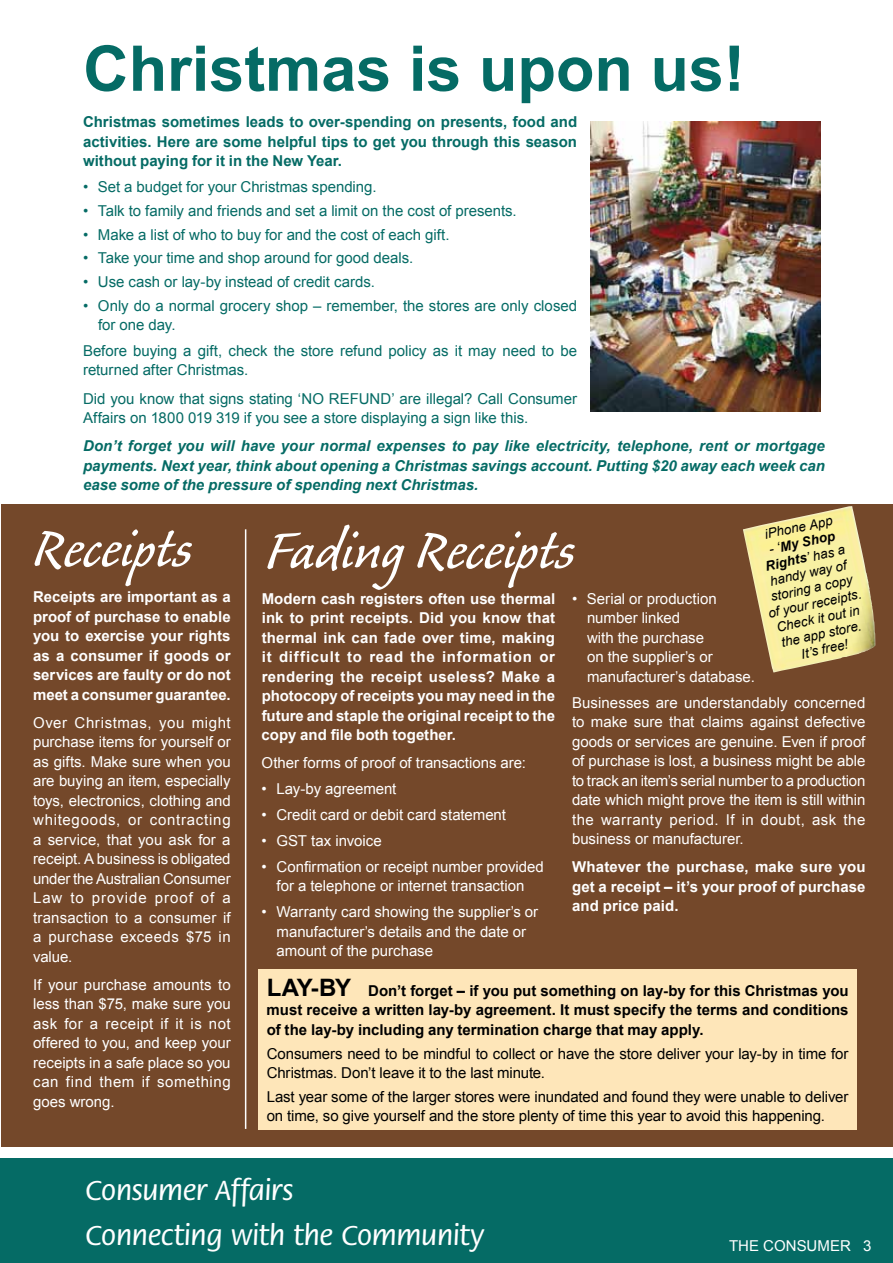
<style>
.page{position:relative;width:893px;height:1263px;background:#fff}
.page>*{position:absolute;margin:0;border:0;box-sizing:border-box;transform-origin:0 0}
.t1{font:69px "Caliban Std";color:#fff}
.t2{font:700 63px "Arial";color:#056b65}
.t3{font:700 30px/44.5px "Arial";letter-spacing:-.01em;color:#fff}
.t4{font:500 30px/45px "Flora Std";letter-spacing:-.015em;color:#fff}
.t5{font:700 24px "Arial";color:#000}
.t6{font:15px/19.5px "Arial";color:#fff;text-align:justify}
.t7{font:15px/19.5px "Arial";letter-spacing:-.005em;color:#056b65}
.t8{font:700 15px/19.5px "Arial";color:#fff;text-align:justify}
.t9{font:15px/19.5px "Arial";letter-spacing:-.01em;color:#000}
.t10{font:italic 700 15px/19.5px "Arial";color:#056b65;text-align:justify}
.t11{font:700 15px/19.5px "Arial";color:#000;text-align:justify}
.t12{font:700 15px/19.5px "Arial";color:#056b65;text-align:justify}
.t13{font:italic 13.35px/15.6px "Arial";color:#000;text-align:center}
.s1{font-weight:700}
</style>
<div class="page">
<div style="left:2px;top:505px;width:891px;height:642px;background:#74482a"></div>
<hr style="left:245px;top:529px;width:1px;height:600px;background:#fff">
<div style="left:0;top:1159px;width:893px;height:104px;background:#056b65"></div>
<img style="left:590px;top:122px;width:231px;height:290px">
<img style="left:743px;top:506px;width:132px;height:166px">
<div style="left:258px;top:970px;width:599px;height:160px;background:#fee6b9"></div>
<h2 class="t2" style="left:83px;top:33px;width:663px">Christmas is upon us!</h2>
<p class="t12" style="left:83px;top:112px;width:496px">Christmas sometimes leads to over-spending on presents, food and activities. Here are some helpful tips to get you through this season without paying for it in the New Year.</p>
<p class="t7" style="left:83px;top:177px;width:295px">• Set a budget for your Christmas spending.</p>
<p class="t7" style="left:83px;top:201px;width:435px">• Talk to family and friends and set a limit on the cost of presents.</p>
<p class="t7" style="left:83px;top:224px;width:368px">• Make a list of who to buy for and the cost of each gift.</p>
<p class="t7" style="left:83px;top:248px;width:332px">• Take your time and shop around for good deals.</p>
<p class="t7" style="left:83px;top:272px;width:293px">• Use cash or lay-by instead of credit cards.</p>
<p class="t7" style="left:98px;top:296px;width:481px;text-indent:-15px">• Only do a normal grocery shop – remember, the stores are only closed for one day.</p>
<p class="t7" style="left:83px;top:341px;width:495px">Before buying a gift, check the store refund policy as it may need to be returned after Christmas.</p>
<p class="t7" style="left:83px;top:388px;width:495px">Did you know that signs stating ‘NO REFUND’ are illegal? Call Consumer<br>Affairs on 1800 019 319 if you see a store displaying a sign like this.</p>
<p class="t10" style="left:83px;top:436px;width:743px">Don’t forget you will have your normal expenses to pay like electricity, telephone, rent or mortgage payments. Next year, think about opening a Christmas savings account. Putting $20 away each week can ease some of the pressure of spending next Christmas.</p>
<h1 class="t1" style="left:33px;top:514px;width:161px">Receipts</h1>
<p class="t8" style="left:33px;top:587px;width:199px">Receipts are important as a proof of purchase to enable you to exercise your rights as a consumer if goods or services are faulty or do not meet a consumer guarantee.</p>
<p class="t6" style="left:33px;top:713px;width:199px">Over Christmas, you might purchase items for yourself or as gifts. Make sure when you are buying an item, especially toys, electronics, clothing and whitegoods, or contracting a service, that you ask for a receipt. A business is obligated under the Australian Consumer Law to provide proof of a transaction to a consumer if a purchase exceeds $75 in value.</p>
<p class="t6" style="left:33px;top:975px;width:199px">If your purchase amounts to less than $75, make sure you ask for a receipt if it is not offered to you, and keep your receipts in a safe place so you can find them if something goes wrong.</p>
<p class="t13" style="left:763px;top:527px;width:71px;rotate:-12deg">iPhone App</p>
<h1 class="t1" style="left:266px;top:516px;width:311px">Fading Receipts</h1>
<p class="t8" style="left:262px;top:589px;width:295px">Modern cash registers often use thermal ink to print receipts. Did you know that thermal ink can fade over time, making it difficult to read the information or rendering the receipt useless? Make a photocopy of receipts you may need in the future and staple the original receipt to the copy and file both together.</p>
<p class="t6" style="left:262px;top:753px;width:266px">Other forms of proof of transactions are:</p>
<p class="t6" style="left:262px;top:779px;width:136px">• Lay-by agreement</p>
<p class="t6" style="left:262px;top:805px;width:246px">• Credit card or debit card statement</p>
<p class="t6" style="left:262px;top:831px;width:122px">• GST tax invoice</p>
<p class="t6" style="left:262px;top:857px;width:284px;text-align:center">• Confirmation or receipt number provided for a telephone or internet transaction</p>
<p class="t6" style="left:277px;top:902px;width:263px;text-align:left;text-indent:-15px">• Warranty card showing the supplier’s or manufacturer’s details and the date or amount of the purchase</p>
<p class="t13" style="left:754px;top:545px;width:96px;rotate:-12deg">- ‘<span class="s1">My Shop<br>Rights</span>’ has a handy way of storing a copy of your receipts.<br>Check it out in the app store.<br>It’s free!</p>
<p class="t6" style="left:587px;top:589px;width:169px;text-align:left;text-indent:-15px">• Serial or production number linked<br>with the purchase<br>on the supplier’s or manufacturer’s database.</p>
<p class="t6" style="left:572px;top:693px;width:295px">Businesses are understandably concerned to make sure that claims against defective goods or services are genuine. Even if proof of purchase is lost, a business might be able to track an item’s serial number to a production date which might prove the item is still within the warranty period. If in doubt, ask the business or manufacturer.</p>
<p class="t8" style="left:572px;top:857px;width:295px">Whatever the purchase, make sure you get a receipt – it’s your proof of purchase and price paid.</p>
<h3 class="t5" style="left:267px;top:974px;width:83px">Lay-By</h3>
<p class="t11" style="left:267px;top:981px;width:583px;text-indent:102px">Don’t forget – if you put something on lay-by for this Christmas you must receive a written lay-by agreement. It must specify the terms and conditions of the lay-by including any termination charge that may apply.</p>
<p class="t9" style="left:267px;top:1043px;width:583px">Consumers need to be mindful to collect or have the store deliver your lay-by in time for<br>Christmas. Don’t leave it to the last minute.</p>
<p class="t9" style="left:267px;top:1087px;width:583px">Last year some of the larger stores were inundated and found they were unable to deliver on time, so give yourself and the store plenty of time this year to avoid this happening.</p>
<h3 class="t4" style="left:85px;top:1168px;width:400px">Consumer Affairs<br>Connecting with the Community</h3>
<h3 class="t3" style="left:85px;top:1167px;width:370px">L g onto our website:<br>c nsumeraffairs.nt.gov.au</h3>
<p class="t6" style="left:729px;top:1236px;width:144px">THE CONSUMER 3</p>
</div>
